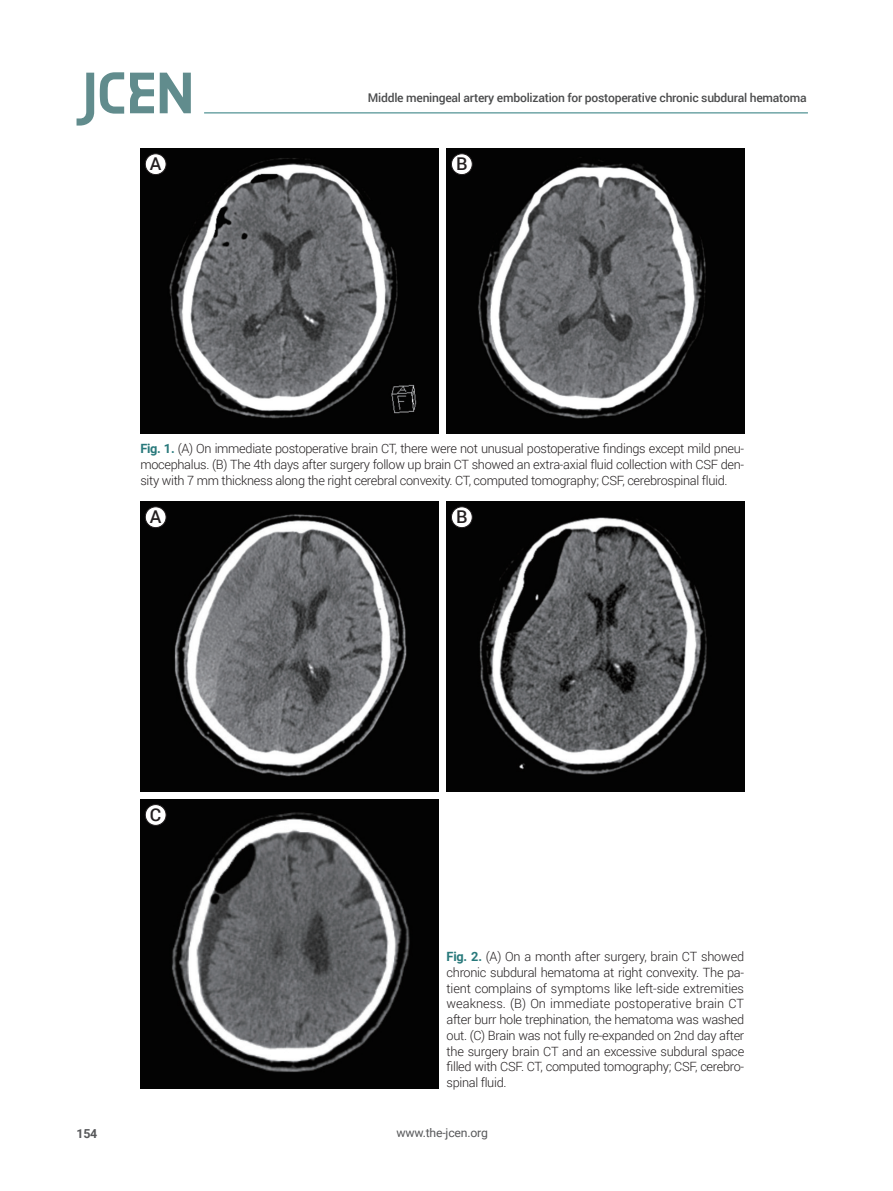
<style>
.page{position:relative;width:893px;height:1191px;background:#fff}
.page>*{position:absolute;margin:0;border:0;box-sizing:border-box;transform-origin:0 0}
.t1{font:500 17.7px "Roboto";color:#231f20}
.t2{font:300 12.75px/15.8px "Roboto";letter-spacing:-.025em;color:#231f20;text-align:justify}
.t3{font:700 12.3px "Roboto";color:#57585a}
.t4{font:500 12px "Roboto";letter-spacing:-.02em;color:#4b4c4d}
.t5{font:12px "Roboto";letter-spacing:-.015em;color:#57585a}
.s1{font-weight:700;color:#28797b}
</style>
<div class="page">
<svg style="left:77px;top:73px;width:17px;height:53px"></svg>
<svg style="left:160px;top:73px;width:31px;height:40px"></svg>
<svg style="left:100px;top:72px;width:24px;height:42px"></svg>
<svg style="left:130px;top:73px;width:24px;height:40px"></svg>
<hr style="left:204px;top:112px;width:604px;height:1px;background:#28797b">
<img style="left:140px;top:149px;width:298px;height:285px">
<div style="left:145px;top:154px;width:21px;height:21px;background:#fff;border-radius:50%"></div>
<div style="left:145px;top:153px;width:21px;height:22px;border:1px solid #231f20;border-radius:50%"></div>
<img style="left:447px;top:149px;width:297px;height:285px">
<div style="left:451px;top:154px;width:21px;height:21px;background:#fff;border-radius:50%"></div>
<div style="left:451px;top:153px;width:21px;height:22px;border:1px solid #231f20;border-radius:50%"></div>
<img style="left:140px;top:502px;width:298px;height:289px">
<div style="left:145px;top:507px;width:21px;height:20px;background:#fff;border-radius:50%"></div>
<div style="left:145px;top:506px;width:21px;height:22px;border:1px solid #231f20;border-radius:50%"></div>
<img style="left:447px;top:502px;width:297px;height:289px">
<div style="left:451px;top:507px;width:21px;height:20px;background:#fff;border-radius:50%"></div>
<div style="left:451px;top:506px;width:21px;height:22px;border:1px solid #231f20;border-radius:50%"></div>
<img style="left:140px;top:799px;width:298px;height:290px">
<div style="left:145px;top:804px;width:21px;height:21px;background:#fff;border-radius:50%"></div>
<div style="left:145px;top:804px;width:21px;height:21px;border:1px solid #231f20;border-radius:50%"></div>
<p class="t4" style="left:368px;top:89px;width:440px">Middle meningeal artery embolization for postoperative chronic subdural hematoma</p>
<h1 class="t1" style="left:150px;top:152px;width:13px">A</h1>
<h1 class="t1" style="left:456px;top:152px;width:13px">B</h1>
<p class="t2" style="left:140px;top:440px;width:605px"><span class="s1">Fig. 1.</span> (A) On immediate postoperative brain CT, there were not unusual postoperative findings except mild pneu&shy;mocephalus. (B) The 4th days after surgery follow up brain CT showed an extra-axial fluid collection with CSF den&shy;sity with 7 mm thickness along the right cerebral convexity. CT, computed tomography; CSF, cerebrospinal fluid.</p>
<h1 class="t1" style="left:150px;top:504px;width:13px">A</h1>
<h1 class="t1" style="left:456px;top:504px;width:13px">B</h1>
<h1 class="t1" style="left:150px;top:802px;width:13px">C</h1>
<p class="t2" style="left:447px;top:948px;width:299px"><span class="s1">Fig. 2.</span> (A) On a month after surgery, brain CT showed chronic subdural hematoma at right convexity. The pa&shy;tient complains of symptoms like left-side extremities weakness. (B) On immediate postoperative brain CT after burr hole trephination, the hematoma was washed out. (C) Brain was not fully re-expanded on 2nd day after the surgery brain CT and an excessive subdural space filled with CSF. CT, computed tomography; CSF, cerebro&shy;spinal fluid.</p>
<p class="t3" style="left:77px;top:1124px;width:22px">154</p>
<p class="t5" style="left:396px;top:1124px;width:93px">www.the-jcen.org</p>
</div>
